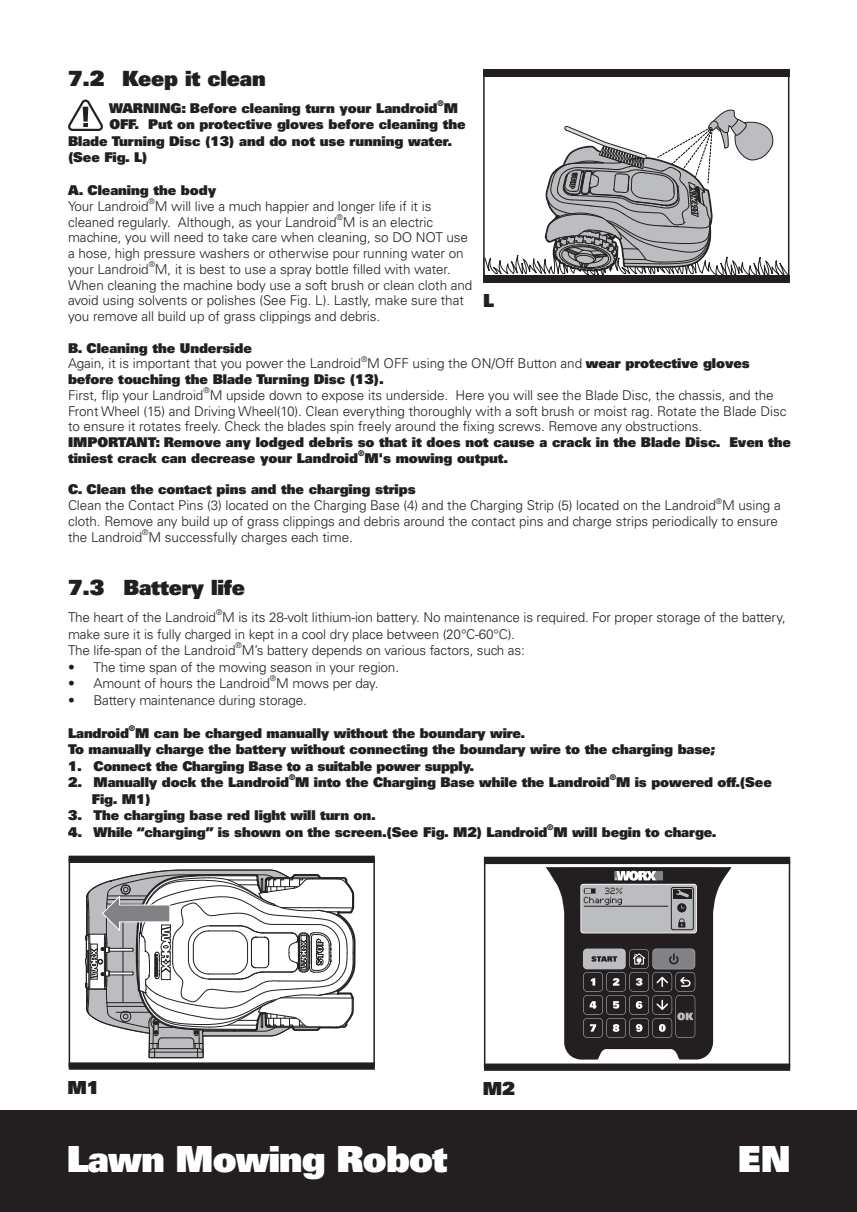
<style>
.page{position:relative;width:857px;height:1212px;background:#fff}
.page>*{position:absolute;margin:0;border:0;box-sizing:border-box;transform-origin:0 0}
.t1{font:900 36px "Univers";letter-spacing:-.025em;color:#fff}
.t2{font:900 21px "Univers";letter-spacing:-.01em;color:#231f20}
.t3{font:900 18px "Univers";color:#231f20}
.t4{font:300 13.5px/15.8px "Univers";letter-spacing:-.005em;color:#231f20}
.t5{font:900 13.5px/15.8px "Univers";letter-spacing:-.005em;color:#231f20}
.t6{font:300 7.8px "Univers";color:#231f20}
.t7{font:900 7.8px "Univers";color:#231f20}
.s1{font-weight:300}
</style>
<div class="page">
<div style="left:0;top:1110px;width:857px;height:102px;background:#231f20"></div>
<svg style="left:68px;top:100px;width:35px;height:31px"></svg>
<svg style="left:486px;top:76px;width:300px;height:1px"></svg>
<div style="left:483px;top:69px;width:306px;height:7px;background:#231f20"></div>
<div style="left:483px;top:276px;width:306px;height:7px;background:#231f20"></div>
<svg style="left:484px;top:84px;width:305px;height:192px"></svg>
<svg style="left:68px;top:869px;width:307px;height:201px"></svg>
<svg style="left:68px;top:855px;width:307px;height:8px;background:#353132"></svg>
<svg style="left:484px;top:856px;width:306px;height:215px"></svg>
<h2 class="t2" style="left:68px;top:65px;width:199px">7.2 Keep it clean</h2>
<p class="t5" style="left:109px;top:100px;width:330px">WARNING: Before cleaning turn your Landroid</p>
<p class="t7" style="left:437px;top:98px;width:8px">®</p>
<p class="t5" style="left:444px;top:100px;width:16px">M</p>
<p class="t5" style="left:109px;top:116px;width:358px">OFF. Put on protective gloves before cleaning the</p>
<p class="t5" style="left:68px;top:133px;width:386px">Blade Turning Disc (13) and do not use running water.</p>
<p class="t5" style="left:68px;top:149px;width:81px">(See Fig. L)</p>
<p class="t5" style="left:68px;top:182px;width:150px">A. Cleaning the body</p>
<p class="t4" style="left:68px;top:198px;width:82px">Your Landroid</p>
<p class="t6" style="left:149px;top:197px;width:8px">®</p>
<p class="t4" style="left:68px;top:198px;width:365px;text-indent:87px">M will live a much happier and longer life if it is cleaned regularly. Although, as your Landroid</p>
<p class="t6" style="left:336px;top:213px;width:8px">®</p>
<p class="t4" style="left:68px;top:214px;width:401px;text-indent:275px">M is an electric machine, you will need to take care when cleaning, so DO NOT use a hose, high pressure washers or otherwise pour running water on your Landroid</p>
<p class="t6" style="left:149px;top:260px;width:8px">®</p>
<p class="t4" style="left:68px;top:261px;width:406px;text-indent:87px">M, it is best to use a spray bottle filled with water.<br>When cleaning the machine body use a soft brush or clean cloth and avoid using solvents or polishes (See Fig. L). Lastly, make sure that you remove all build up of grass clippings and debris.</p>
<p class="t5" style="left:68px;top:340px;width:185px">B. Cleaning the Underside</p>
<p class="t4" style="left:68px;top:356px;width:294px">Again, it is important that you power the Landroid</p>
<p class="t6" style="left:361px;top:354px;width:8px">®</p>
<h3 class="t3" style="left:483px;top:289px;width:12px">L</h3>
<p class="t5" style="left:68px;top:355px;width:683px;text-indent:299px"><span class="s1">M OFF using the ON/Off Button and</span> wear protective gloves before touching the Blade Turning Disc (13).</p>
<p class="t4" style="left:68px;top:387px;width:137px">First, flip your Landroid</p>
<p class="t6" style="left:203px;top:386px;width:8px">®</p>
<p class="t4" style="left:68px;top:387px;width:720px;text-indent:142px">M upside down to expose its underside. Here you will see the Blade Disc, the chassis, and the<br>Front Wheel (15) and Driving Wheel(10). Clean everything thoroughly with a soft brush or moist rag. Rotate the Blade Disc to ensure it rotates freely. Check the blades spin freely around the fixing screws. Remove any obstructions.</p>
<p class="t5" style="left:68px;top:434px;width:724px">IMPORTANT: Remove any lodged debris so that it does not cause a crack in the Blade Disc. Even the tiniest crack can decrease your Landroid</p>
<p class="t7" style="left:358px;top:448px;width:8px">®</p>
<p class="t5" style="left:364px;top:450px;width:146px">M's mowing output.</p>
<p class="t5" style="left:68px;top:481px;width:349px">C. Clean the contact pins and the charging strips</p>
<p class="t4" style="left:68px;top:498px;width:649px">Clean the Contact Pins (3) located on the Charging Base (4) and the Charging Strip (5) located on the Landroid</p>
<p class="t6" style="left:716px;top:496px;width:8px">®</p>
<p class="t4" style="left:68px;top:498px;width:714px;text-indent:654px">M using a cloth. Remove any build up of grass clippings and debris around the contact pins and charge strips periodically to ensure the Landroid</p>
<p class="t6" style="left:142px;top:528px;width:8px">®</p>
<p class="t4" style="left:149px;top:529px;width:206px">M successfully charges each time.</p>
<h2 class="t2" style="left:68px;top:574px;width:178px">7.3 Battery life</h2>
<p class="t4" style="left:68px;top:609px;width:150px">The heart of the Landroid</p>
<p class="t6" style="left:216px;top:608px;width:8px">®</p>
<p class="t4" style="left:68px;top:609px;width:719px;line-height:16.5px;text-indent:154px">M is its 28-volt lithium-ion battery. No maintenance is required. For proper storage of the battery, make sure it is fully charged in kept in a cool dry place between (20°C-60°C).<br>The life-span of the Landroid</p>
<p class="t6" style="left:235px;top:641px;width:8px">®</p>
<p class="t4" style="left:242px;top:642px;width:284px">M’s battery depends on various factors, such as:</p>
<p class="t4" style="left:68px;top:659px;width:332px">• The time span of the mowing season in your region.</p>
<p class="t4" style="left:68px;top:675px;width:312px">• Amount of hours the Landroid M mows per day.</p>
<p class="t6" style="left:270px;top:674px;width:8px">®</p>
<p class="t4" style="left:68px;top:692px;width:240px">• Battery maintenance during storage.</p>
<p class="t5" style="left:68px;top:724px;width:62px">Landroid</p>
<p class="t7" style="left:129px;top:723px;width:8px">®</p>
<p class="t5" style="left:68px;top:724px;width:649px;line-height:16.5px;text-indent:67px">M can be charged manually without the boundary wire.<br>To manually charge the battery without connecting the boundary wire to the charging base;</p>
<p class="t5" style="left:68px;top:757px;width:408px">1. Connect the Charging Base to a suitable power supply.</p>
<p class="t5" style="left:68px;top:774px;width:543px">2. Manually dock the Landroid M into the Charging Base while the Landroid</p>
<p class="t7" style="left:289px;top:772px;width:8px">®</p>
<p class="t7" style="left:610px;top:772px;width:8px">®</p>
<p class="t5" style="left:616px;top:774px;width:157px">M is powered off.(See</p>
<p class="t5" style="left:92px;top:790px;width:60px">Fig. M1)</p>
<p class="t5" style="left:68px;top:807px;width:309px">3. The charging base red light will turn on.</p>
<p class="t5" style="left:68px;top:823px;width:650px">4. While “charging” is shown on the screen.(See Fig. M2) Landroid M will begin to charge.</p>
<h3 class="t3" style="left:483px;top:814px;width:34px">M1</h3>
<p class="t7" style="left:547px;top:822px;width:8px">®</p>
<h3 class="t3" style="left:67px;top:1075px;width:34px">M1</h3>
<h3 class="t3" style="left:483px;top:1076px;width:34px">M2</h3>
<h1 class="t1" style="left:67px;top:1135px;width:382px">Lawn Mowing Robot</h1>
<h1 class="t1" style="left:738px;top:1135px;width:54px">EN</h1>
</div>
